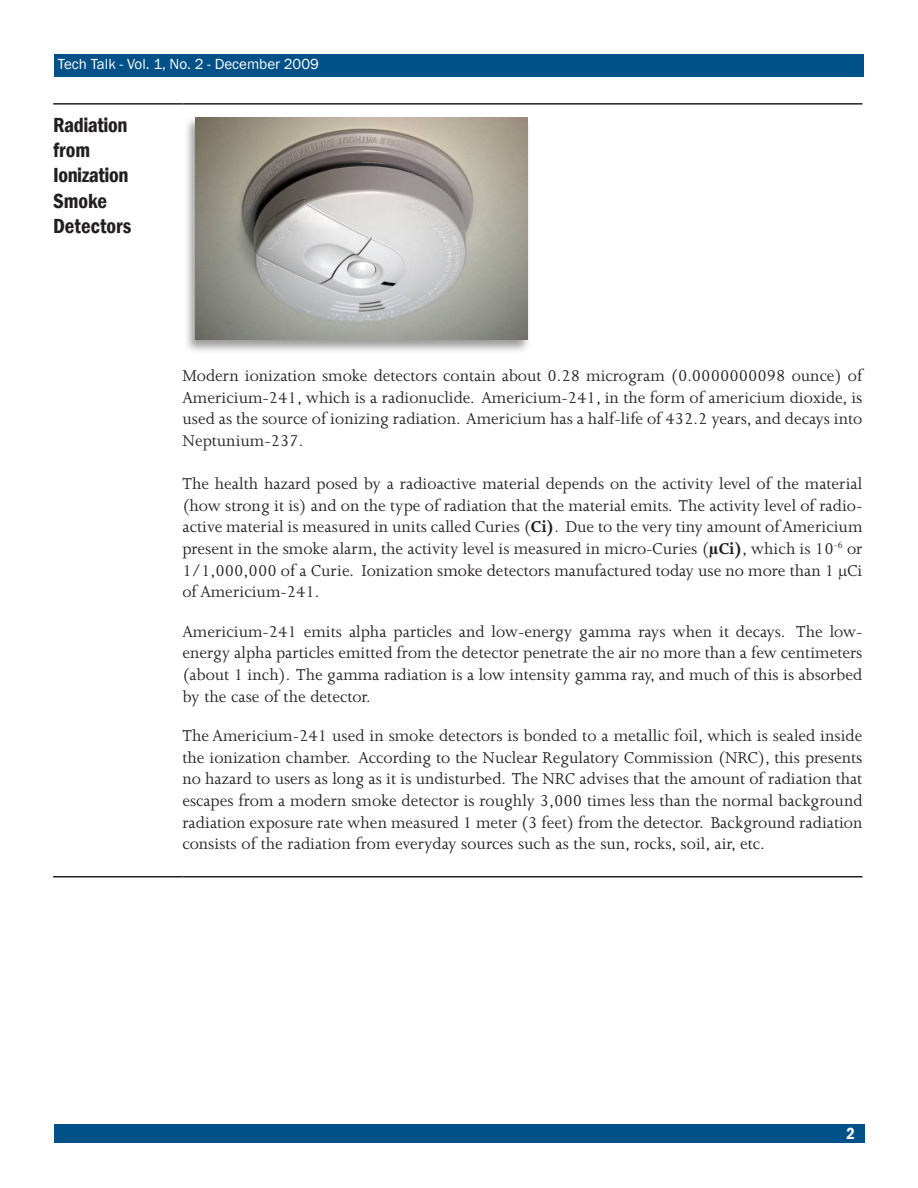
<style>
.page{position:relative;width:918px;height:1188px;background:#fff}
.page>*{position:absolute;margin:0;border:0;box-sizing:border-box;transform-origin:0 0}
.Text_Subhead{font:600 condensed 21px/25.2px "Franklin Gothic";letter-spacing:-.02em;color:#231f20}
.t1{font:18px/21.6px "Joanna MT Std";color:#231f20;text-align:justify}
.t2{font:600 condensed 16.5px "Franklin Gothic";color:#fff}
.t3{font:15px "Franklin Gothic";color:#fff}
.s1{font-weight:700}
</style>
<div class="page">
<div style="left:54px;top:54px;width:810px;height:22px;background:#005187"></div>
<div style="left:54px;top:1124px;width:811px;height:19px;background:#005187"></div>
<hr style="left:53px;top:876px;width:129px;height:2px;background:#231f20">
<hr style="left:182px;top:876px;width:681px;height:2px;background:#231f20">
<hr style="left:53px;top:103px;width:129px;height:2px;background:#231f20">
<hr style="left:182px;top:103px;width:681px;height:2px;background:#231f20">
<div style="left:183px;top:115px;width:349px;height:239px;background:#231f20;opacity:.45"></div>
<img style="left:196px;top:117px;width:332px;height:223px">
<p class="t3" style="left:58px;top:55px;width:263px">Tech Talk - Vol. 1, No. 2 - December 2009</p>
<p class="Text_Subhead" style="left:53px;top:112px;width:80px">Radiation from<br>Ionization<br>Smoke<br>Detectors</p>
<p class="t1" style="left:182px;top:365px;width:682px">Modern ionization smoke detectors contain about 0.28 microgram (0.0000000098 ounce) of Americium-241, which is a radionuclide. Americium-241, in the form of americium dioxide, is used as the source of ionizing radiation. Americium has a half-life of 432.2 years, and decays into Neptunium-237.</p>
<p class="t1" style="left:182px;top:473px;width:682px">The health hazard posed by a radioactive material depends on the activity level of the material (how strong it is) and on the type of radiation that the material emits. The activity level of radio&shy;active material is measured in units called Curies (<span class="s1">Ci)</span>. Due to the very tiny amount of Americium present in the smoke alarm, the activity level is measured in micro-Curies (<span class="s1">μCi)</span>, which is 10<sup>‑6</sup> or 1/1,000,000 of a Curie. Ionization smoke detectors manufactured today use no more than 1 μCi of Americium-241.</p>
<p class="t1" style="left:182px;top:621px;width:682px">Americium-241 emits alpha particles and low-energy gamma rays when it decays. The low&shy;energy alpha particles emitted from the detector penetrate the air no more than a few centimeters (about 1 inch). The gamma radiation is a low intensity gamma ray, and much of this is absorbed by the case of the detector.</p>
<p class="t1" style="left:182px;top:725px;width:682px">The Americium-241 used in smoke detectors is bonded to a metallic foil, which is sealed inside the ionization chamber. According to the Nuclear Regulatory Commission (NRC), this presents no hazard to users as long as it is undisturbed. The NRC advises that the amount of radiation that escapes from a modern smoke detector is roughly 3,000 times less than the normal background radiation exposure rate when measured 1 meter (3 feet) from the detector. Background radiation consists of the radiation from everyday sources such as the sun, rocks, soil, air, etc.</p>
<p class="t2" style="left:847px;top:1122px;width:10px">2</p>
</div>
